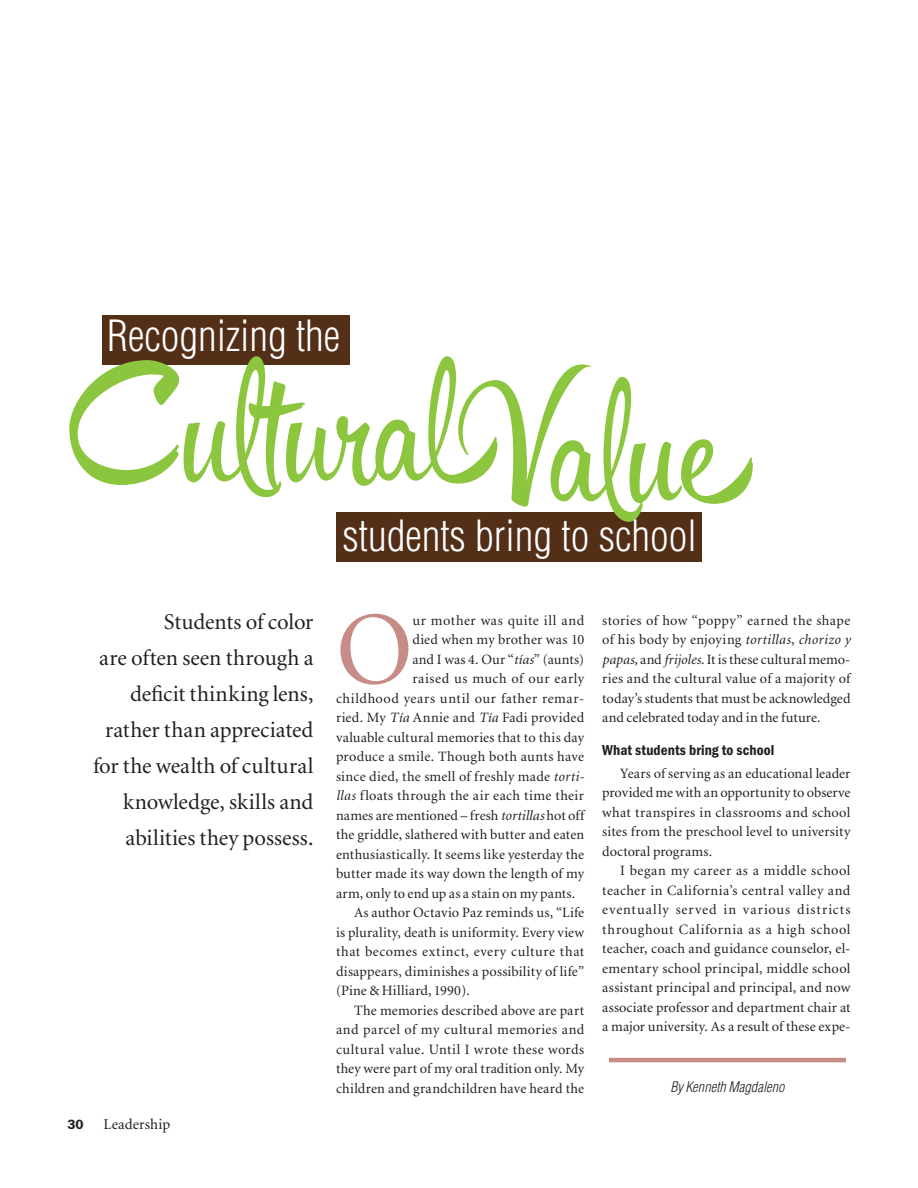
<style>
.page{position:relative;width:918px;height:1188px;background:#fff}
.page>*{position:absolute;margin:0;border:0;box-sizing:border-box;transform-origin:0 0}
.body_with_drop{font:104.25px "Minion";color:#c78c86}
.t1{font:300 condensed 42px "Helvetica LT Std";color:#fff}
.Chatterhead{font:22.5px/36px "Minion";color:#231f20;text-align:right}
.Subhead{font:600 condensed 15px "Franklin Gothic";letter-spacing:.005em;color:#231f20}
.t2{font:15px "Minion";letter-spacing:.005em;color:#231f20}
.body_text{font:14.25px/19.5px "Minion";letter-spacing:.01em;color:#231f20;text-align:justify}
.body_with_drop-2{font:14.25px "Minion";letter-spacing:.02em;color:#231f20}
.body_with_drop-3{font:14.25px "Minion";color:#231f20}
.body_with_drop-4{font:14.25px "Minion";letter-spacing:.04em;color:#231f20}
.byline{font:italic 300 condensed 14.25px "Helvetica LT Std";letter-spacing:.01em;color:#231f20}
.t3{font:600 13.5px "Franklin Gothic";color:#231f20}
.s1{font-style:italic}
</style>
<div class="page">
<hr style="left:609px;top:1058px;width:237px;height:4px;background:#c78c86">
<div style="left:337px;top:513px;width:365px;height:49px;background:#532f18"></div>
<div style="left:102px;top:315px;width:248px;height:49px;background:#532f18"></div>
<svg style="left:69px;top:356px;width:389px;height:141px"></svg>
<svg style="left:458px;top:364px;width:295px;height:158px"></svg>
<p class="t1" style="left:107px;top:310px;width:235px">Recognizing the</p>
<p class="Chatterhead" style="left:93px;top:605px;width:222px">Students of color<br>are often seen through a deficit thinking lens, rather than appreciated for the wealth of cultural knowledge, skills and abilities they possess.</p>
<p class="t3" style="left:68px;top:1116px;width:18px">30</p>
<p class="t2" style="left:104px;top:1117px;width:68px">Leadership</p>
<p class="t1" style="left:342px;top:510px;width:356px">students bring to school</p>
<p class="body_with_drop" style="left:336px;top:598px;width:78px">O</p>
<p class="body_with_drop-2" style="left:412px;top:613px;width:173px">ur mother was quite ill and</p>
<p class="body_with_drop-2" style="left:412px;top:633px;width:173px">died when my brother was 10</p>
<p class="body_with_drop-2" style="left:412px;top:652px;width:173px">and I was 4. Our “<span class="s1">tías</span>” (aunts)</p>
<p class="body_with_drop-4" style="left:412px;top:672px;width:173px">raised us much of our early</p>
<p class="body_with_drop-2" style="left:336px;top:691px;width:250px">childhood years until our father remar-</p>
<p class="body_with_drop-2" style="left:336px;top:711px;width:250px">ried. My <span class="s1">Tía</span> Annie and <span class="s1">Tía</span> Fadi provided</p>
<p class="body_with_drop-2" style="left:336px;top:730px;width:250px">valuable cultural memories that to this day</p>
<p class="body_with_drop-2" style="left:336px;top:750px;width:250px">produce a smile. Though both aunts have</p>
<p class="body_with_drop-2" style="left:336px;top:769px;width:250px">since died, the smell of freshly made <span class="s1">torti-</span></p>
<p class="body_with_drop-2" style="left:336px;top:789px;width:250px"><span class="s1">llas</span> floats through the air each time their</p>
<p class="body_with_drop-3" style="left:336px;top:808px;width:250px">names are mentioned – fresh <span class="s1">tortillas</span> hot off</p>
<p class="body_with_drop-2" style="left:336px;top:828px;width:250px">the griddle, slathered with butter and eaten</p>
<p class="body_with_drop-2" style="left:336px;top:847px;width:250px">enthusiastically. It seems like yesterday the</p>
<p class="body_with_drop-2" style="left:336px;top:867px;width:250px">butter made its way down the length of my</p>
<p class="body_with_drop-2" style="left:336px;top:886px;width:241px">arm, only to end up as a stain on my pants.</p>
<p class="body_text" style="left:336px;top:903px;width:250px;text-indent:18px">As author Octavio Paz reminds us, “Life is plurality, death is uniformity. Every view that becomes extinct, every culture that disappears, diminishes a possibility of life” (Pine &amp; Hilliard, 1990).</p>
<p class="body_text" style="left:336px;top:1001px;width:250px;text-indent:18px">The memories described above are part and parcel of my cultural memories and cultural value. Until I wrote these words they were part of my oral tradition only. My children and grandchildren have heard the</p>
<p class="body_text" style="left:602px;top:611px;width:250px">stories of how “poppy” earned the shape of his body by enjoying <span class="s1">tortillas</span>, <span class="s1">chorizo y papas,</span> and <span class="s1">frijoles</span>. It is these cultural memo&shy;ries and the cultural value of a majority of today’s students that must be acknowledged and celebrated today and in the future.</p>
<p class="Subhead" style="left:602px;top:742px;width:174px">What students bring to school</p>
<p class="body_text" style="left:602px;top:764px;width:250px;text-indent:18px">Years of serving as an educational leader provided me with an opportunity to observe what transpires in classrooms and school sites from the preschool level to university doctoral programs.</p>
<p class="body_text" style="left:602px;top:862px;width:250px;text-indent:18px">I began my career as a middle school teacher in California’s central valley and eventually served in various districts throughout California as a high school teacher, coach and guidance counselor, el&shy;ementary school principal, middle school assistant principal and principal, and now associate professor and department chair at a major university. As a result of these expe-</p>
<p class="byline" style="left:670px;top:1078px;width:116px">By Kenneth Magdaleno</p>
</div>
